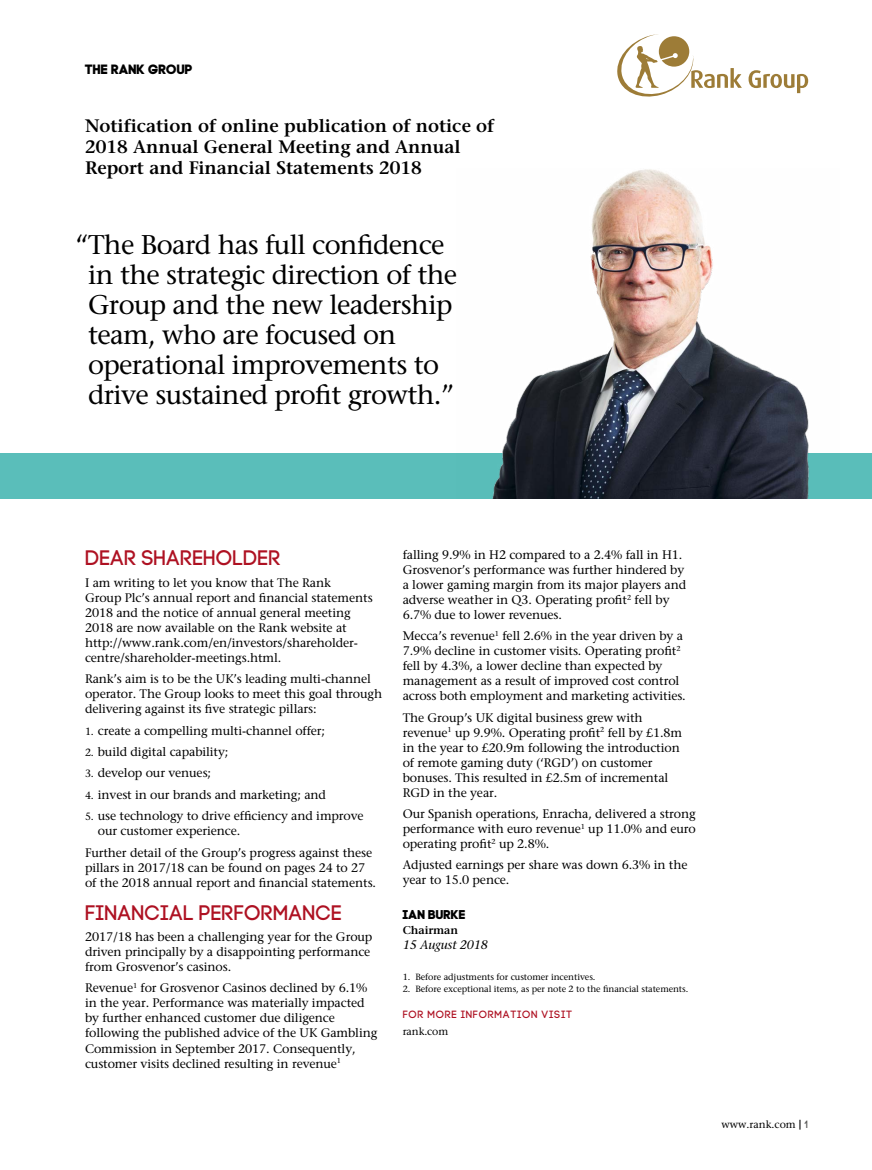
<style>
.page{position:relative;width:872px;height:1170px;background:#fff}
.page>*{position:absolute;margin:0;border:0;box-sizing:border-box;transform-origin:0 0}
.t1{font:500 27px/30px "Stone Serif Std";letter-spacing:-.025em;color:#000}
.t2{font:21px "Code Pro";letter-spacing:-.01em;color:#ae1122}
.t3{font:600 18px/21px "Stone Serif Std";color:#000}
.t4{font:13.5px "Code Pro Bold";letter-spacing:-.01em;color:#000}
.t5{font:12.75px "Code Pro Bold";letter-spacing:-.01em;color:#000}
.t6{font:500 12.3px/15px "Stone Serif Std";letter-spacing:-.01em;color:#000}
.t7{font:italic 500 12.3px "Stone Serif Std";letter-spacing:-.01em;color:#000}
.t8{font:600 11.25px "Stone Serif Std";letter-spacing:-.01em;color:#000}
.t9{font:10.5px "Code Pro";letter-spacing:.05em;color:#ae1122}
.t10{font:500 10.5px "Stone Serif Std";color:#000}
.t11{font:500 9px "Stone Serif Std";letter-spacing:-.01em;color:#000}
.s1{font-size:10.5px}
.s2{font-family:"Code Pro";font-weight:400}
.s3{font-family:"Code Pro";font-weight:400;color:#575756}
</style>
<div class="page">
<div style="left:0;top:454px;width:872px;height:45px;background:#5abeba"></div>
<svg style="left:748px;top:70px;width:60px;height:23px"></svg>
<svg style="left:617px;top:34px;width:125px;height:63px"></svg>
<img style="left:456px;top:169px;width:383px;height:330px">
<p class="t4" style="left:85px;top:61px;width:109px">THE RANK GROUP</p>
<h3 class="t3" style="left:85px;top:116px;width:411px">Notification of online publication of notice of<br>2018 Annual General Meeting and Annual<br>Report and Financial Statements 2018</h3>
<h1 class="t1" style="left:88px;top:229px;width:370px;text-indent:-13px">“The Board has full confidence in the strategic direction of the<br>Group and the new leadership team, who are focused on operational improvements to drive sustained profit growth.”</h1>
<h2 class="t2" style="left:85px;top:546px;width:197px">DEAR SHAREHOLDER</h2>
<p class="t6" style="left:85px;top:575px;width:289px">I am writing to let you know that The Rank<br>Group Plc’s annual report and financial statements 2018 and the notice of annual general meeting 2018 are now available on the Rank website at http://www.rank.com/en/investors/shareholder&shy;centre/shareholder-meetings.html.</p>
<p class="t6" style="left:85px;top:671px;width:298px">Rank’s aim is to be the UK’s leading multi-channel operator. The Group looks to meet this goal through delivering against its five strategic pillars:</p>
<p class="t6" style="left:85px;top:722px;width:241px"><span class="s1">1.</span> create a compelling multi-channel offer;</p>
<p class="t6" style="left:85px;top:744px;width:145px"><span class="s1">2.</span> build digital capability;</p>
<p class="t6" style="left:85px;top:765px;width:128px"><span class="s1">3.</span> develop our venues;</p>
<p class="t6" style="left:85px;top:786px;width:242px"><span class="s1">4.</span> invest in our brands and marketing; and</p>
<p class="t6" style="left:98px;top:808px;width:267px;text-indent:-13px"><span class="s1">5.</span> use technology to drive efficiency and improve our customer experience.</p>
<p class="t6" style="left:85px;top:844px;width:292px">Further detail of the Group’s progress against these pillars in 2017/18 can be found on pages 24 to 27 of the 2018 annual report and financial statements.</p>
<h2 class="t2" style="left:85px;top:900px;width:258px">FINANCIAL PERFORMANCE</h2>
<p class="t6" style="left:85px;top:929px;width:289px">2017/18 has been a challenging year for the Group driven principally by a disappointing performance from Grosvenor’s casinos.</p>
<p class="t6" style="left:85px;top:980px;width:294px">Revenue<sup>1</sup> for Grosvenor Casinos declined by 6.1% in the year. Performance was materially impacted by further enhanced customer due diligence following the published advice of the UK Gambling Commission in September 2017. Consequently, customer visits declined resulting in revenue<sup>1</sup></p>
<p class="t6" style="left:403px;top:547px;width:285px">falling 9.9% in H2 compared to a 2.4% fall in H1.<br>Grosvenor’s performance was further hindered by a lower gaming margin from its major players and adverse weather in Q3. Operating profit<sup>2</sup> fell by 6.7% due to lower revenues.</p>
<p class="t6" style="left:403px;top:628px;width:285px">Mecca’s revenue<sup>1</sup> fell 2.6% in the year driven by a 7.9% decline in customer visits. Operating profit<sup>2 </sup>fell by 4.3%, a lower decline than expected by management as a result of improved cost control across both employment and marketing activities.</p>
<p class="t6" style="left:403px;top:709px;width:281px">The Group’s UK digital business grew with revenue<sup>1</sup> up 9.9%. Operating profit<sup>2</sup> fell by £1.8m in the year to £20.9m following the introduction of remote gaming duty (‘RGD’) on customer bonuses. This resulted in £2.5m of incremental RGD in the year.</p>
<p class="t6" style="left:403px;top:806px;width:295px;text-align:justify">Our Spanish operations, Enracha, delivered a strong performance with euro revenue<sup>1</sup> up 11.0% and euro operating profit<sup>2</sup> up 2.8%.</p>
<p class="t6" style="left:403px;top:857px;width:286px">Adjusted earnings per share was down 6.3% in the year to 15.0 pence.</p>
<p class="t5" style="left:403px;top:906px;width:65px">IAN BURKE</p>
<p class="t8" style="left:403px;top:922px;width:57px">Chairman</p>
<p class="t7" style="left:403px;top:937px;width:87px">15 August 2018</p>
<p class="t11" style="left:403px;top:971px;width:194px">1. Before adjustments for customer incentives.</p>
<p class="t11" style="left:403px;top:982px;width:287px">2. Before exceptional items, as per note 2 to the financial statements.</p>
<p class="t9" style="left:403px;top:1008px;width:171px">FOR MORE INFORMATION VISIT</p>
<p class="t10" style="left:403px;top:1024px;width:47px">rank.com</p>
<p class="t10" style="left:721px;top:1117px;width:88px">www.rank.com <span class="s2">|</span> <span class="s3">1</span></p>
</div>
